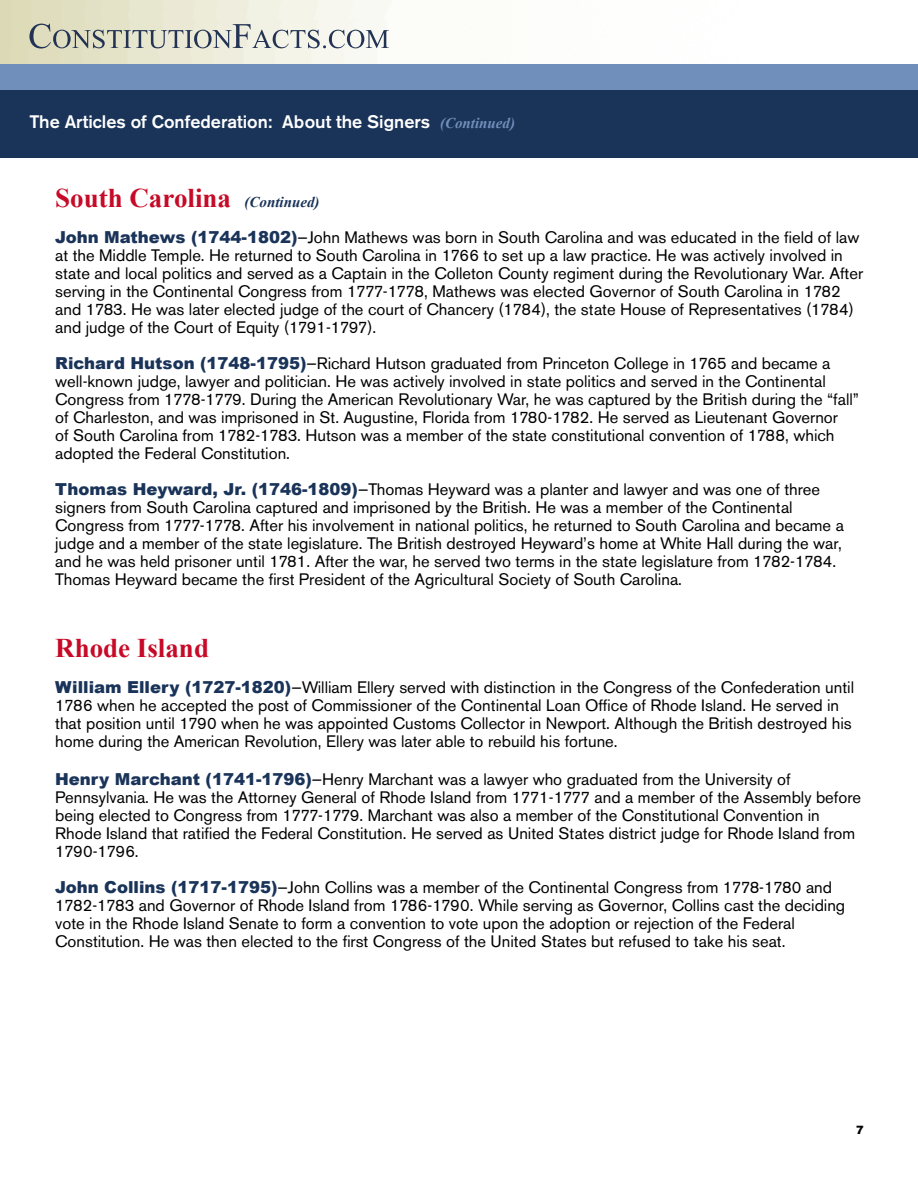
<style>
.page{position:relative;width:918px;height:1188px;background:#fff}
.page>*{position:absolute;margin:0;border:0;box-sizing:border-box;transform-origin:0 0}
.t1{font:700 27px "Times New Roman";color:#c60a27}
.t2{font:500 18px "Akzidenz Grotesk BE";color:#fff}
.t3{font:16.5px/18px "Akzidenz Grotesk BE";color:#000}
.t4{font:12px "Akzidenz Grotesk BE Super";color:#000}
.s1{font-family:"Times New Roman";font-weight:700;font-style:italic;font-size:15px;color:#708fba}
.s2{font-style:italic;font-size:15px;color:#1a3359}
.s3{font-family:"Arial";font-weight:900;color:#1a3359}
</style>
<div class="page">
<div style="left:0;top:85px;width:918px;height:73px;background:#1a3359"></div>
<div style="left:0;top:64px;width:918px;height:26px;background:#708fba"></div>
<svg style="left:29px;top:24px;width:360px;height:25px;background:#c4c7bf"></svg>
<p class="t2" style="left:29px;top:110px;width:487px">The Articles of Confederation: About the Signers <span class="s1">(Continued)</span></p>
<h1 class="t1" style="left:55px;top:183px;width:266px">South Carolina <span class="s2">(Continued)</span></h1>
<p class="t3" style="left:55px;top:229px;width:809px"><span class="s3">John Mathews (1744-1802)</span>—John Mathews was born in South Carolina and was educated in the field of law at the Middle Temple. He returned to South Carolina in 1766 to set up a law practice. He was actively involved in state and local politics and served as a Captain in the Colleton County regiment during the Revolutionary War. After serving in the Continental Congress from 1777-1778, Mathews was elected Governor of South Carolina in 1782 and 1783. He was later elected judge of the court of Chancery (1784), the state House of Representatives (1784) and judge of the Court of Equity (1791-1797).</p>
<p class="t3" style="left:55px;top:355px;width:805px"><span class="s3">Richard Hutson (1748-1795)</span>—Richard Hutson graduated from Princeton College in 1765 and became a well-known judge, lawyer and politician. He was actively involved in state politics and served in the Continental Congress from 1778-1779. During the American Revolutionary War, he was captured by the British during the “fall” of Charleston, and was imprisoned in St. Augustine, Florida from 1780-1782. He served as Lieutenant Governor<br>of South Carolina from 1782-1783. Hutson was a member of the state constitutional convention of 1788, which adopted the Federal Constitution.</p>
<p class="t3" style="left:55px;top:481px;width:790px"><span class="s3">Thomas Heyward, Jr. (1746-1809)</span>—Thomas Heyward was a planter and lawyer and was one of three signers from South Carolina captured and imprisoned by the British. He was a member of the Continental Congress from 1777-1778. After his involvement in national politics, he returned to South Carolina and became a judge and a member of the state legislature. The British destroyed Heyward’s home at White Hall during the war, and he was held prisoner until 1781. After the war, he served two terms in the state legislature from 1782-1784.<br>Thomas Heyward became the first President of the Agricultural Society of South Carolina.</p>
<h1 class="t1" style="left:55px;top:633px;width:155px">Rhode Island</h1>
<p class="t3" style="left:55px;top:679px;width:800px"><span class="s3">William Ellery (1727-1820)</span>—William Ellery served with distinction in the Congress of the Confederation until 1786 when he accepted the post of Commissioner of the Continental Loan Office of Rhode Island. He served in that position until 1790 when he was appointed Customs Collector in Newport. Although the British destroyed his home during the American Revolution, Ellery was later able to rebuild his fortune.</p>
<p class="t3" style="left:55px;top:770px;width:807px"><span class="s3">Henry Marchant (1741-1796)</span>—Henry Marchant was a lawyer who graduated from the University of Pennsylvania. He was the Attorney General of Rhode Island from 1771-1777 and a member of the Assembly before being elected to Congress from 1777-1779. Marchant was also a member of the Constitutional Convention in Rhode Island that ratified the Federal Constitution. He served as United States district judge for Rhode Island from 1790-1796.</p>
<p class="t3" style="left:55px;top:878px;width:792px"><span class="s3">John Collins (1717-1795)</span>—John Collins was a member of the Continental Congress from 1778-1780 and 1782-1783 and Governor of Rhode Island from 1786-1790. While serving as Governor, Collins cast the deciding vote in the Rhode Island Senate to form a convention to vote upon the adoption or rejection of the Federal Constitution. He was then elected to the first Congress of the United States but refused to take his seat.</p>
<p class="t4" style="left:856px;top:1123px;width:9px">7</p>
</div>
